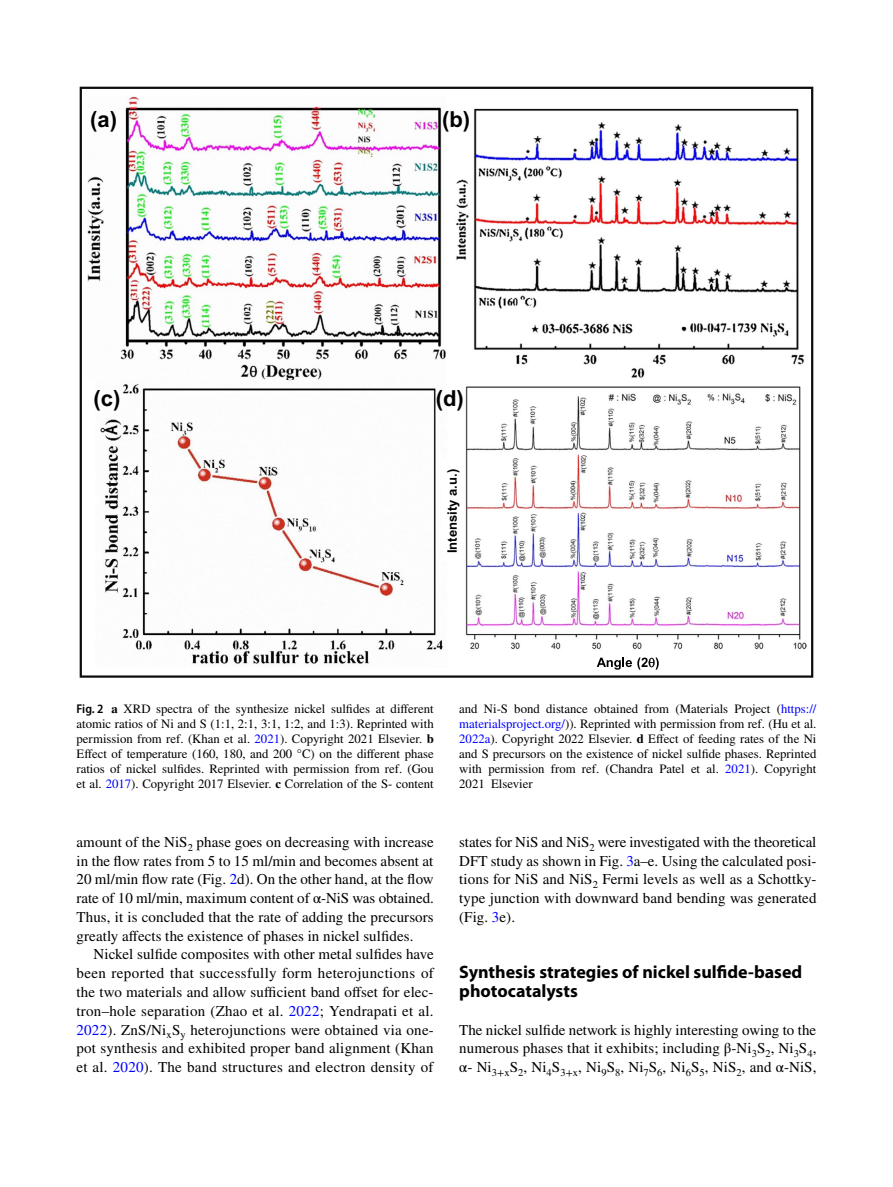
<style>
.page{position:relative;width:893px;height:1187px;background:#fff}
.page>*{position:absolute;margin:0;border:0;box-sizing:border-box;transform-origin:0 0}
.t1{font:700 22.05px "Arial";color:#000}
.t2{font:700 18px/18.8px "Myriad Pro";color:#000}
.t3{font:15px/18.8px "STIX";letter-spacing:.005em;color:#000;text-align:justify}
.t4{font:700 13.05px "Arial";color:#000}
.t5{font:12.75px/15px "STIX";color:#000;text-align:justify}
.s1{font-family:"Myriad Pro";font-weight:600;font-stretch:semi-condensed}
.s2{font-weight:700}
.s3{color:#00f}
</style>
<div class="page">
<img style="left:87px;top:96px;width:719px;height:574px">
<svg style="left:597px;top:657px;width:62px;height:12px"></svg>
<h1 class="t1" style="left:90px;top:103px;width:28px">(a)</h1>
<h1 class="t1" style="left:442px;top:103px;width:30px">(b)</h1>
<h1 class="t1" style="left:93px;top:382px;width:28px">(c)</h1>
<h1 class="t1" style="left:436px;top:383px;width:30px">(d)</h1>
<p class="t4" style="left:443px;top:553px;width:86px;rotate:-90deg">Intensity a.u.)</p>
<p class="t5" style="left:77px;top:701px;width:359px"><span class="s1">Fig. 2</span> <span class="s2">a</span> XRD spectra of the synthesize nickel sulfides at different atomic ratios of Ni and S (1:1, 2:1, 3:1, 1:2, and 1:3). Reprinted with permission from ref. (Khan et al. <span class="s3">2021</span>). Copyright 2021 Elsevier. <span class="s2">b </span>Effect of temperature (160, 180, and 200 °C) on the different phase ratios of nickel sulfides. Reprinted with permission from ref. (Gou et al. <span class="s3">2017</span>). Copyright 2017 Elsevier. <span class="s2">c</span> Correlation of the S- content</p>
<p class="t5" style="left:459px;top:701px;width:359px">and Ni-S bond distance obtained from (Materials Project (<span class="s3">https:// materialsproject.org/</span>)). Reprinted with permission from ref. (Hu et al.<br><span class="s3">2022a</span>). Copyright 2022 Elsevier. <span class="s2">d</span> Effect of feeding rates of the Ni and S precursors on the existence of nickel sulfide phases. Reprinted with permission from ref. (Chandra Patel et al. <span class="s3">2021</span>). Copyright 2021 Elsevier</p>
<p class="t3" style="left:77px;top:833px;width:359px">amount of the NiS<sub>2</sub> phase goes on decreasing with increase in the flow rates from 5 to 15 ml/min and becomes absent at 20 ml/min flow rate (Fig. <span class="s3">2</span>d). On the other hand, at the flow rate of 10 ml/min, maximum content of α-NiS was obtained.<br>Thus, it is concluded that the rate of adding the precursors greatly affects the existence of phases in nickel sulfides.</p>
<p class="t3" style="left:77px;top:946px;width:359px;text-indent:17px">Nickel sulfide composites with other metal sulfides have been reported that successfully form heterojunctions of the two materials and allow sufficient band offset for elec&shy;tron–hole separation (Zhao et al. <span class="s3">2022</span>; Yendrapati et al.<br><span class="s3">2022</span>). ZnS/Ni<sub>x</sub>S<sub>y</sub> heterojunctions were obtained via one&shy;pot synthesis and exhibited proper band alignment (Khan et al. <span class="s3">2020</span>). The band structures and electron density of</p>
<p class="t3" style="left:459px;top:833px;width:359px">states for NiS and NiS<sub>2</sub> were investigated with the theoretical DFT study as shown in Fig. <span class="s3">3</span>a–e. Using the calculated posi&shy;tions for NiS and NiS<sub>2</sub> Fermi levels as well as a Schottky&shy;type junction with downward band bending was generated (Fig. <span class="s3">3</span>e).</p>
<p class="t2" style="left:459px;top:962px;width:345px">Synthesis strategies of nickel sulfide‑based photocatalysts</p>
<p class="t3" style="left:459px;top:1021px;width:359px">The nickel sulfide network is highly interesting owing to the numerous phases that it exhibits; including β-Ni<sub>3</sub>S<sub>2</sub>, Ni<sub>3</sub>S<sub>4</sub>, α- Ni<sub>3+x</sub>S<sub>2</sub>, Ni<sub>4</sub>S<sub>3+x</sub>, Ni<sub>9</sub>S<sub>8</sub>, Ni<sub>7</sub>S<sub>6</sub>, Ni<sub>6</sub>S<sub>5</sub>, NiS<sub>2</sub>, and α-NiS,</p>
</div>
